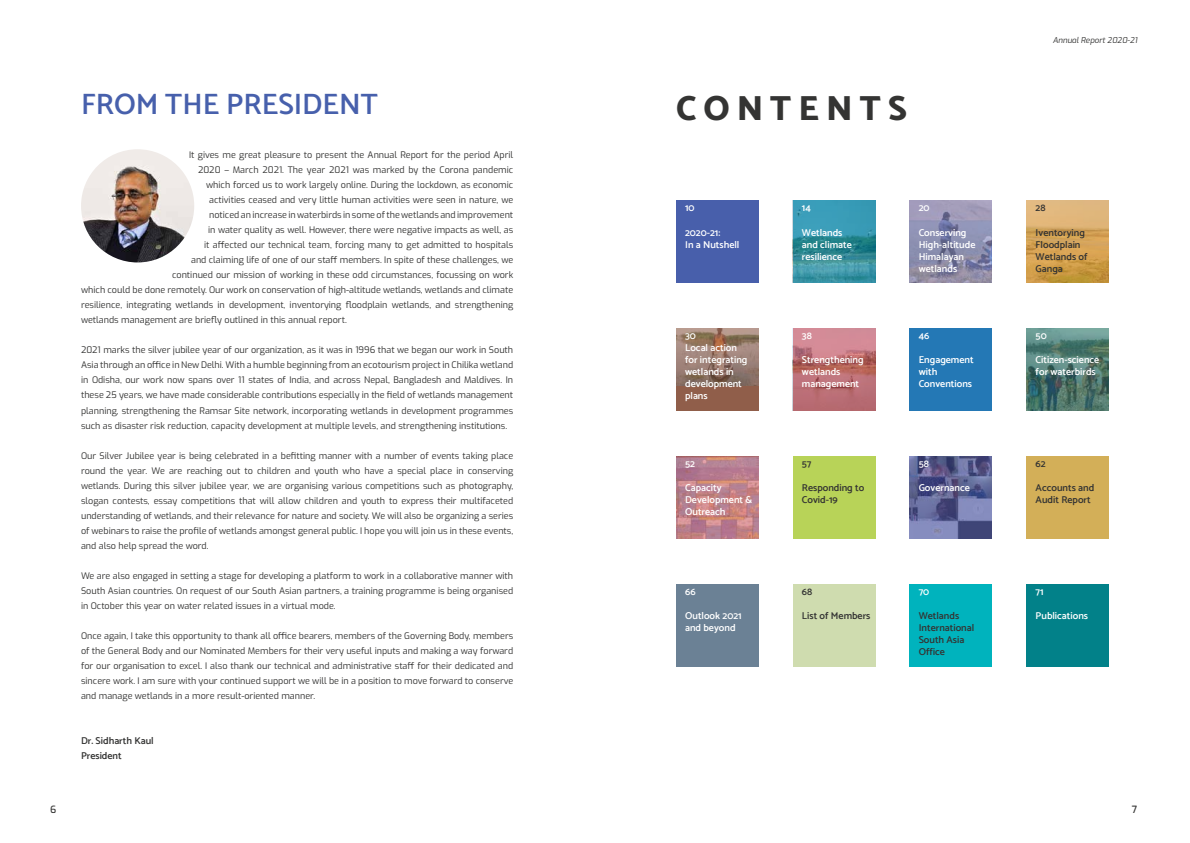
<style>
.page{position:relative;width:1190px;height:843px;background:#fff}
.page>*{position:absolute;margin:0;border:0;box-sizing:border-box;transform-origin:0 0}
.t1{font:800 35px "Catamaran";letter-spacing:.2em;color:#343433}
.t2{font:600 29.6px "Catamaran";color:#4760ac}
.t3{font:600 10px/12px "Catamaran";color:#fff}
.t4{font:600 10px/12px "Catamaran";color:#343433}
.t5{font:500 10px "Exo";color:#343433}
.t6{font:9px/15px "Exo";color:#343433;text-align:justify}
.t7{font:italic 8px "Exo";color:#343433}
</style>
<div class="page">
<img style="left:81px;top:149px;width:113px;height:113px;border-radius:57px">
<img style="left:792px;top:200px;width:83px;height:83px">
<div style="left:676px;top:200px;width:82px;height:83px;background:#485fab"></div>
<img style="left:1026px;top:200px;width:82px;height:83px">
<img style="left:792px;top:328px;width:83px;height:82px">
<img style="left:909px;top:200px;width:83px;height:83px">
<div style="left:676px;top:328px;width:82px;height:82px;background:#905e4a"></div>
<img style="left:676px;top:328px;width:82px;height:57px">
<div style="left:909px;top:328px;width:83px;height:82px;background:#2478b5"></div>
<img style="left:1026px;top:328px;width:82px;height:82px">
<img style="left:676px;top:456px;width:82px;height:82px">
<div style="left:1026px;top:456px;width:82px;height:82px;background:#d3af58"></div>
<div style="left:792px;top:456px;width:83px;height:82px;background:#b8d358"></div>
<img style="left:909px;top:456px;width:83px;height:82px">
<div style="left:676px;top:584px;width:82px;height:82px;background:#6b8195"></div>
<div style="left:792px;top:584px;width:83px;height:82px;background:#cfdcaf"></div>
<div style="left:909px;top:584px;width:83px;height:82px;background:#00b3bd"></div>
<div style="left:1026px;top:584px;width:82px;height:82px;background:#028189"></div>
<h2 class="t2" style="left:81px;top:81px;width:298px">From the President</h2>
<h1 class="t1" style="left:676px;top:81px;width:232px">CONTENTS</h1>
<p class="t6" style="left:189px;top:147px;width:325px">It gives me great pleasure to present the Annual Report for the period April</p>
<p class="t6" style="left:198px;top:162px;width:317px">2020 – March 2021. The year 2021 was marked by the Corona pandemic</p>
<p class="t6" style="left:206px;top:177px;width:309px">which forced us to work largely online. During the lockdown, as economic</p>
<p class="t6" style="left:209px;top:192px;width:305px">activities ceased and very little human activities were seen in nature, we</p>
<p class="t6" style="left:209px;top:207px;width:306px">noticed an increase in waterbirds in some of the wetlands and improvement</p>
<p class="t6" style="left:208px;top:222px;width:306px">in water quality as well. However, there were negative impacts as well, as</p>
<p class="t6" style="left:204px;top:237px;width:311px">it affected our technical team, forcing many to get admitted to hospitals</p>
<p class="t6" style="left:191px;top:252px;width:324px">and claiming life of one of our staff members. In spite of these challenges, we</p>
<p class="t6" style="left:172px;top:267px;width:342px">continued our mission of working in these odd circumstances, focussing on work</p>
<p class="t6" style="left:81px;top:282px;width:433px">which could be done remotely. Our work on conservation of high-altitude wetlands, wetlands and climate</p>
<p class="t6" style="left:81px;top:297px;width:434px">resilience, integrating wetlands in development, inventorying floodplain wetlands, and strengthening</p>
<p class="t6" style="left:81px;top:312px;width:267px">wetlands management are briefly outlined in this annual report.</p>
<p class="t6" style="left:81px;top:342px;width:434px">2021 marks the silver jubilee year of our organization, as it was in 1996 that we began our work in South Asia through an office in New Delhi. With a humble beginning from an ecotourism project in Chilika wetland in Odisha, our work now spans over 11 states of India, and across Nepal, Bangladesh and Maldives. In these 25 years, we have made considerable contributions especially in the field of wetlands management planning, strengthening the Ramsar Site network, incorporating wetlands in development programmes such as disaster risk reduction, capacity development at multiple levels, and strengthening institutions.</p>
<p class="t6" style="left:81px;top:447px;width:434px">Our Silver Jubilee year is being celebrated in a befitting manner with a number of events taking place round the year. We are reaching out to children and youth who have a special place in conserving wetlands. During this silver jubilee year, we are organising various competitions such as photography, slogan contests, essay competitions that will allow children and youth to express their multifaceted understanding of wetlands, and their relevance for nature and society. We will also be organizing a series of webinars to raise the profile of wetlands amongst general public. I hope you will join us in these events, and also help spread the word.</p>
<p class="t6" style="left:81px;top:567px;width:433px">We are also engaged in setting a stage for developing a platform to work in a collaborative manner with South Asian countries. On request of our South Asian partners, a training programme is being organised in October this year on water related issues in a virtual mode.</p>
<p class="t6" style="left:81px;top:627px;width:434px">Once again, I take this opportunity to thank all office bearers, members of the Governing Body, members of the General Body and our Nominated Members for their very useful inputs and making a way forward for our organisation to excel. I also thank our technical and administrative staff for their dedicated and sincere work. I am sure with your continued support we will be in a position to move forward to conserve and manage wetlands in a more result-oriented manner.</p>
<p class="t4" style="left:81px;top:732px;width:74px;line-height:15px">Dr. Sidharth Kaul<br>President</p>
<p class="t3" style="left:685px;top:202px;width:11px">10</p>
<p class="t3" style="left:685px;top:226px;width:56px">2020-21:<br>I n a N utshell</p>
<p class="t3" style="left:802px;top:202px;width:10px">14</p>
<p class="t3" style="left:802px;top:226px;width:51px">Wetlands and climate resilience</p>
<p class="t3" style="left:918px;top:202px;width:12px">20</p>
<p class="t3" style="left:918px;top:226px;width:58px">Conserving<br>H igh-altitude<br>Himalayan wetlands</p>
<p class="t3" style="left:802px;top:329px;width:11px">38</p>
<p class="t3" style="left:802px;top:353px;width:63px">Strengthening wetlands management</p>
<p class="t3" style="left:685px;top:329px;width:64px">30<br>Local action for integrating wetlands in development plans</p>
<p class="t3" style="left:918px;top:329px;width:12px">46</p>
<p class="t3" style="left:918px;top:353px;width:57px">Engagement with<br>Conventions</p>
<p class="t3" style="left:685px;top:457px;width:11px">52</p>
<p class="t3" style="left:685px;top:481px;width:69px">Capacity<br>Development &amp;<br>Outreach</p>
<p class="t3" style="left:685px;top:585px;width:12px">66</p>
<p class="t3" style="left:685px;top:609px;width:58px">Outlook 2021 and beyond</p>
<p class="t4" style="left:802px;top:457px;width:11px">57</p>
<p class="t4" style="left:802px;top:481px;width:64px">Responding to<br>Covid-19</p>
<p class="t4" style="left:802px;top:585px;width:12px">68</p>
<p class="t4" style="left:802px;top:609px;width:70px">List of M embers</p>
<p class="t3" style="left:918px;top:457px;width:12px">58</p>
<p class="t3" style="left:918px;top:481px;width:53px">Governance</p>
<p class="t3" style="left:918px;top:585px;width:12px">70</p>
<p class="t4" style="left:918px;top:609px;width:57px">Wetlands<br>I nternational<br>South Asia<br>Office</p>
<p class="t7" style="left:1052px;top:35px;width:86px">Annual Report 2020-21</p>
<p class="t4" style="left:1035px;top:202px;width:11px">28</p>
<p class="t4" style="left:1035px;top:226px;width:53px">Iventorying<br>Floodplain<br>Wetlands of<br>Ganga</p>
<p class="t3" style="left:1035px;top:329px;width:13px">50</p>
<p class="t3" style="left:1035px;top:353px;width:65px">Citizen-science for waterbirds</p>
<p class="t4" style="left:1035px;top:457px;width:12px">62</p>
<p class="t4" style="left:1035px;top:481px;width:60px">Accounts and<br>Audit Report</p>
<p class="t3" style="left:1035px;top:585px;width:10px">71</p>
<p class="t3" style="left:1035px;top:609px;width:54px">Publications</p>
<p class="t5" style="left:50px;top:802px;width:8px">6</p>
<p class="t5" style="left:1131px;top:802px;width:7px">7</p>
</div>
